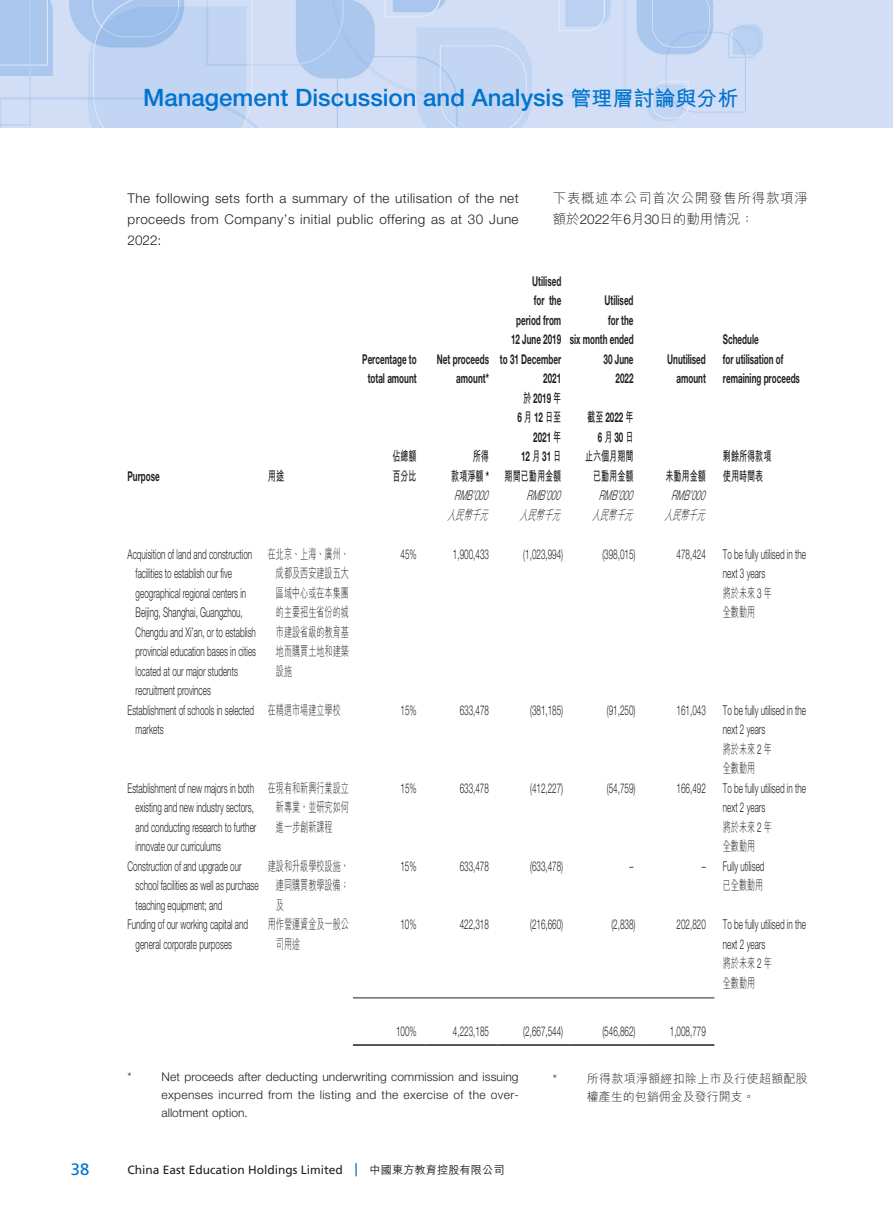
<style>
.page{position:relative;width:893px;height:1212px;background:#fff}
.page>*{position:absolute;margin:0;border:0;box-sizing:border-box;transform-origin:0 0}
.t1{font:500 24px "Helvetica Neue LT Std";color:#0073ce}
.t2{font:16.5px "Frutiger LT Std";color:#0073ce}
.t3{font:300 13.5px/19.5px "Helvetica Neue LT Std";color:#231f20;scale:.6 1}
.t4{font:700 13.5px/19.5px "Helvetica Neue LT Std";color:#231f20;text-align:right;scale:.6 1}
.t5{font:300 13.5px/19.5px "M Hei HK";color:#231f20;scale:.6 1}
.t6{font:300 13.5px/21px "Helvetica Neue LT Std";color:#231f20;text-align:justify}
.t7{font:700 13.5px/19.5px "M Hei HK";color:#231f20;scale:.6 1}
.t8{font:300 13.5px/21px "M Hei HK";letter-spacing:.055em;color:#231f20}
.t9{font:italic 300 13.5px "Helvetica Neue LT Std";color:#231f20;scale:.6 1}
.t10{font:italic 300 13.5px "M Hei HK";color:#231f20;scale:.6 1}
.t11{font:300 12px/18px "Helvetica Neue LT Std";letter-spacing:.03em;color:#231f20;text-align:justify}
.t12{font:12px "Frutiger LT Std";color:#231f20}
.t13{font:300 12px/18px "M Hei HK";letter-spacing:.025em;color:#231f20}
.t14{font:500 11.25px "M Hei HK";color:#231f20}
.s1{font-family:"M Hei HK";font-weight:700;font-size:21px}
.s2{font-family:"Helvetica Neue LT Std"}
.s3{font-family:"M Hei HK"}
</style>
<div class="page">
<img style="left:0;top:0;width:893px;height:128px">
<svg style="left:355px;top:1163px;width:2px;height:13px"></svg>
<hr style="left:353px;top:997px;width:72px;height:1px;background:#231f20">
<hr style="left:425px;top:997px;width:72px;height:1px;background:#231f20">
<hr style="left:497px;top:997px;width:73px;height:1px;background:#231f20">
<hr style="left:570px;top:997px;width:72px;height:1px;background:#231f20">
<hr style="left:642px;top:997px;width:72px;height:1px;background:#231f20">
<hr style="left:353px;top:1044px;width:72px;height:2px;background:#231f20">
<hr style="left:425px;top:1044px;width:72px;height:2px;background:#231f20">
<hr style="left:497px;top:1044px;width:73px;height:2px;background:#231f20">
<hr style="left:570px;top:1044px;width:72px;height:2px;background:#231f20">
<hr style="left:642px;top:1044px;width:72px;height:2px;background:#231f20">
<h1 class="t1" style="left:143px;top:84px;width:597px">Management Discussion and Analysis <span class="s1">管理層討論與分析</span></h1>
<p class="t6" style="left:128px;top:188px;width:393px">The following sets forth a summary of the utilisation of the net proceeds from Company’s initial public offering as at 30 June 2022:</p>
<p class="t8" style="left:553px;top:187px;width:257px">下表概述本公司首次公開發售所得款項淨額於<span class="s2">2022</span>年<span class="s2">6</span>月<span class="s2">30</span>日的動用情況：</p>
<p class="t4" style="left:128px;top:466px;width:55px">Purpose</p>
<p class="t7" style="left:268px;top:465px;width:29px">用途</p>
<p class="t4" style="left:362px;top:349px;width:92px;text-align:center">Percentage to total amount</p>
<p class="t4" style="left:437px;top:349px;width:88px">Net proceeds amount*</p>
<p class="t7" style="left:392px;top:446px;width:42px">佔總額百分比</p>
<p class="t7" style="left:451px;top:446px;width:64px;text-align:right">所得<br>款項淨額 <span class="s2">*</span></p>
<p class="t4" style="left:500px;top:271px;width:104px">Utilised<br>for the<br>period from<br>12 June 2019 to 31 December<br>2021</p>
<p class="t4" style="left:517px;top:388px;width:75px"><span class="s3">於</span> 2019 <span class="s3">年<br></span>6<span class="s3">月</span>12<span class="s3">日至<br></span>2021 <span class="s3">年<br></span>12<span class="s3">月</span>31<span class="s3">日</span></p>
<p class="t7" style="left:505px;top:465px;width:96px">期間已動用金額</p>
<p class="t4" style="left:570px;top:290px;width:108px">Utilised<br>for the<br>six month ended<br>30 June<br>2022</p>
<p class="t4" style="left:587px;top:407px;width:79px"><span class="s3">截至</span> 2022 <span class="s3">年<br></span>6<span class="s3">月</span>30<span class="s3">日</span></p>
<p class="t7" style="left:585px;top:446px;width:83px;text-align:right">止六個月期間已動用金額</p>
<p class="t4" style="left:667px;top:349px;width:66px">Unutilised amount</p>
<p class="t7" style="left:665px;top:465px;width:69px">未動用金額</p>
<p class="t9" style="left:454px;top:487px;width:64px">RMB’000</p>
<p class="t9" style="left:527px;top:487px;width:64px">RMB’000</p>
<p class="t9" style="left:599px;top:487px;width:64px">RMB’000</p>
<p class="t9" style="left:671px;top:487px;width:64px">RMB’000</p>
<p class="t10" style="left:447px;top:505px;width:77px">人民幣千元</p>
<p class="t10" style="left:519px;top:505px;width:77px">人民幣千元</p>
<p class="t10" style="left:592px;top:505px;width:77px">人民幣千元</p>
<p class="t10" style="left:664px;top:505px;width:77px">人民幣千元</p>
<p class="t4" style="left:723px;top:329px;width:130px;text-align:left">Schedule<br>for utilisation of remaining proceeds</p>
<p class="t7" style="left:723px;top:446px;width:82px">剩餘所得款項使用時間表</p>
<p class="t3" style="left:136px;top:544px;width:202px;text-indent:-8px">Acquisition of land and construction facilities to establish our five geographical regional centers in<br>Beijing, Shanghai, Guangzhou,<br>Chengdu and Xi’an, or to establish provincial education bases in cities located at our major students recruitment provinces</p>
<p class="t5" style="left:276px;top:544px;width:123px;text-align:justify;text-indent:-8px">在北京、上海、廣州、成都及西安建設五大區域中心或在本集團的主要招生省份的城市建設省級的教育基地而購買土地和建築設施</p>
<p class="t3" style="left:400px;top:544px;width:29px">45%</p>
<p class="t3" style="left:453px;top:544px;width:62px">1,900,433</p>
<p class="t3" style="left:523px;top:544px;width:68px">(1,023,994)</p>
<p class="t3" style="left:602px;top:544px;width:57px">(398,015)</p>
<p class="t3" style="left:677px;top:544px;width:50px">478,424</p>
<p class="t3" style="left:723px;top:544px;width:140px">To be fully utilised in the next 3 years</p>
<p class="t5" style="left:723px;top:583px;width:83px">將於未來 <span class="s2">3</span> 年全數動用</p>
<p class="t3" style="left:136px;top:700px;width:199px;text-indent:-8px">Establishment of schools in selected markets</p>
<p class="t5" style="left:268px;top:700px;width:123px">在精選市場建立學校</p>
<p class="t3" style="left:400px;top:700px;width:29px">15%</p>
<p class="t3" style="left:460px;top:700px;width:50px">633,478</p>
<p class="t3" style="left:530px;top:700px;width:57px">(381,185)</p>
<p class="t3" style="left:607px;top:700px;width:49px">(91,250)</p>
<p class="t3" style="left:677px;top:700px;width:50px">161,043</p>
<p class="t3" style="left:723px;top:700px;width:140px">To be fully utilised in the next 2 years</p>
<p class="t5" style="left:723px;top:739px;width:83px">將於未來 <span class="s2">2</span> 年全數動用</p>
<p class="t3" style="left:136px;top:778px;width:203px;text-indent:-8px">Establishment of new majors in both existing and new industry sectors, and conducting research to further innovate our curriculums</p>
<p class="t5" style="left:276px;top:778px;width:123px;text-align:justify;text-indent:-8px">在現有和新興行業設立新專業，並研究如何進一步創新課程</p>
<p class="t3" style="left:400px;top:778px;width:29px">15%</p>
<p class="t3" style="left:460px;top:778px;width:50px">633,478</p>
<p class="t3" style="left:530px;top:778px;width:57px">(412,227)</p>
<p class="t3" style="left:607px;top:778px;width:49px">(54,759)</p>
<p class="t3" style="left:677px;top:778px;width:50px">166,492</p>
<p class="t3" style="left:723px;top:778px;width:140px">To be fully utilised in the next 2 years</p>
<p class="t5" style="left:723px;top:817px;width:83px">將於未來 <span class="s2">2</span> 年全數動用</p>
<p class="t3" style="left:136px;top:856px;width:207px;text-indent:-8px">Construction of and upgrade our school facilities as well as purchase teaching equipment; and</p>
<p class="t5" style="left:276px;top:855px;width:123px;text-align:justify;text-indent:-8px">建設和升級學校設施，連同購買教學設備；及</p>
<p class="t3" style="left:400px;top:856px;width:29px">15%</p>
<p class="t3" style="left:460px;top:856px;width:50px">633,478</p>
<p class="t3" style="left:530px;top:856px;width:57px">(633,478)</p>
<p class="t3" style="left:629px;top:856px;width:8px">–</p>
<p class="t3" style="left:702px;top:856px;width:106px">– Fully utilised</p>
<p class="t5" style="left:723px;top:875px;width:69px">已全數動用</p>
<p class="t3" style="left:128px;top:914px;width:203px;text-align:center">Funding of our working capital and general corporate purposes</p>
<p class="t5" style="left:276px;top:914px;width:123px;text-indent:-8px">用作營運資金及一般公司用途</p>
<p class="t3" style="left:400px;top:914px;width:29px">10%</p>
<p class="t3" style="left:460px;top:914px;width:50px">422,318</p>
<p class="t3" style="left:530px;top:914px;width:57px">(216,660)</p>
<p class="t3" style="left:611px;top:914px;width:42px">(2,838)</p>
<p class="t3" style="left:677px;top:914px;width:50px">202,820</p>
<p class="t3" style="left:723px;top:914px;width:140px">To be fully utilised in the next 2 years</p>
<p class="t5" style="left:723px;top:953px;width:83px">將於未來 <span class="s2">2</span> 年全數動用</p>
<p class="t3" style="left:396px;top:1021px;width:36px">100%</p>
<p class="t3" style="left:453px;top:1021px;width:62px">4,223,185</p>
<p class="t3" style="left:523px;top:1021px;width:68px">(2,667,544)</p>
<p class="t3" style="left:602px;top:1021px;width:57px">(546,862)</p>
<p class="t3" style="left:670px;top:1021px;width:62px">1,008,779</p>
<p class="t11" style="left:128px;top:1068px;width:6px">*</p>
<p class="t11" style="left:162px;top:1068px;width:359px">Net proceeds after deducting underwriting commission and issuing expenses incurred from the listing and the exercise of the over&shy;allotment option.</p>
<p class="t11" style="left:553px;top:1069px;width:6px">*</p>
<p class="t13" style="left:587px;top:1069px;width:223px">所得款項淨額經扣除上市及行使超額配股權產生的包銷佣金及發行開支。</p>
<p class="t2" style="left:71px;top:1159px;width:20px">38</p>
<p class="t14" style="left:370px;top:1161px;width:136px">中國東方教育控股有限公司</p>
<p class="t12" style="left:128px;top:1162px;width:217px">China East Education Holdings Limited</p>
</div>
